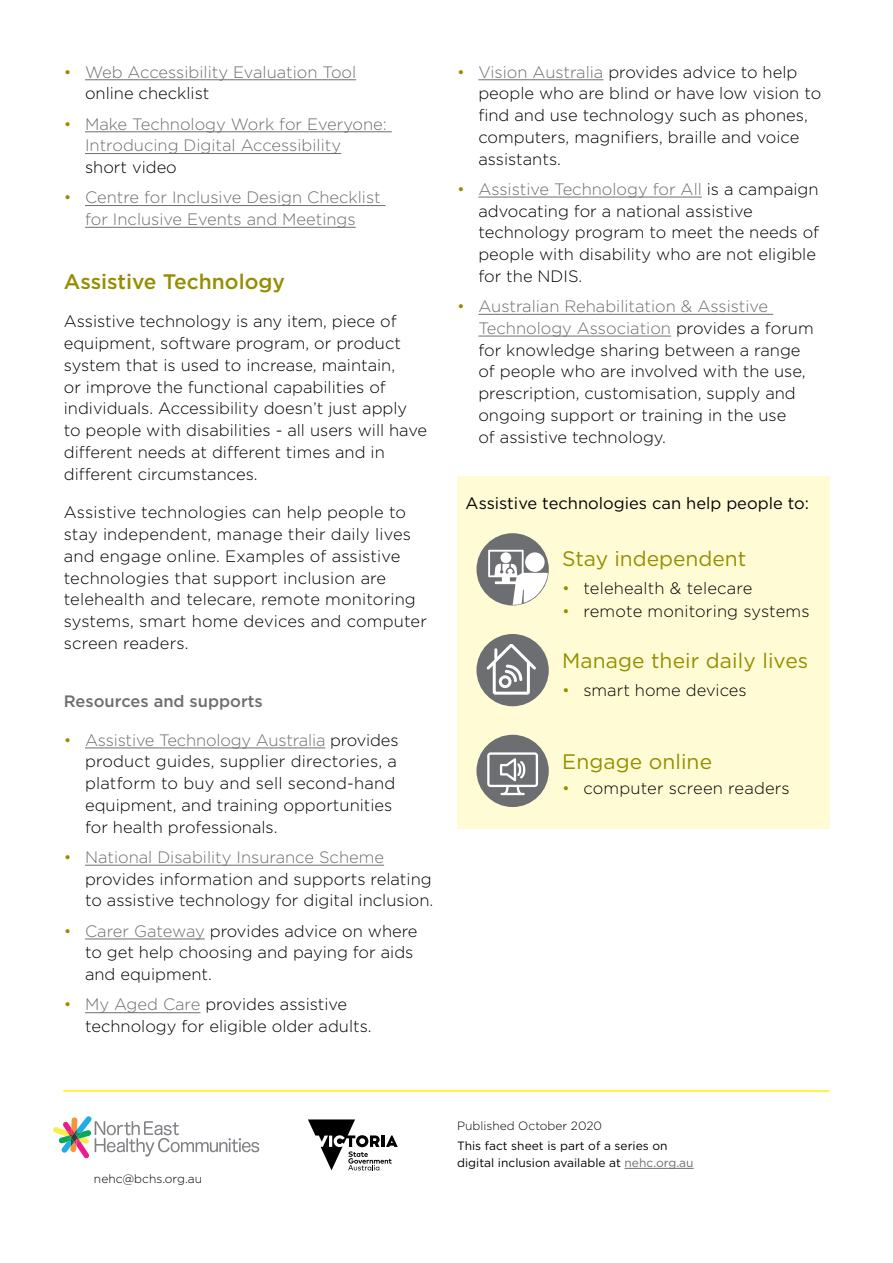
<style>
.page{position:relative;width:893px;height:1263px;background:#fff}
.page>*{position:absolute;margin:0;border:0;box-sizing:border-box;transform-origin:0 0}
.t1{font:21px "Gotham";letter-spacing:.005em;color:#968d00}
.t2{font:500 21px "Gotham";color:#968d00}
.t3{font:300 16.5px/21.8px "Gotham";color:#000}
.t4{font:300 16.5px/21.8px "Gotham";color:#6d6e71}
.t5{font:16.5px "Gotham";color:#000}
.t6{font:500 16.5px "Gotham";color:#6d6e71}
.t7{font:12px/16.5px "Gotham";color:#000}
.t8{font:300 12px "Gotham";color:#000}
.s1{color:#968d00}
.s2{color:#000}
.s3{color:#6d6e71}
</style>
<div class="page">
<svg style="left:53px;top:1116px;width:206px;height:42px"></svg>
<hr style="left:64px;top:1090px;width:765px;height:2px;background:#fff200">
<hr style="left:625px;top:1168px;width:69px;height:1px;background:#6d6e71">
<svg style="left:308px;top:1119px;width:90px;height:51px"></svg>
<hr style="left:478px;top:80px;width:125px;height:1px;background:#6d6e71">
<hr style="left:478px;top:197px;width:224px;height:1px;background:#6d6e71">
<hr style="left:478px;top:314px;width:295px;height:1px;background:#6d6e71">
<hr style="left:478px;top:336px;width:193px;height:1px;background:#6d6e71">
<hr style="left:85px;top:80px;width:271px;height:1px;background:#6d6e71">
<hr style="left:85px;top:132px;width:307px;height:1px;background:#6d6e71">
<hr style="left:85px;top:153px;width:256px;height:1px;background:#6d6e71">
<hr style="left:85px;top:205px;width:301px;height:1px;background:#6d6e71">
<hr style="left:85px;top:227px;width:271px;height:1px;background:#6d6e71">
<hr style="left:85px;top:748px;width:240px;height:1px;background:#6d6e71">
<hr style="left:85px;top:865px;width:299px;height:1px;background:#6d6e71">
<hr style="left:85px;top:939px;width:120px;height:1px;background:#6d6e71">
<hr style="left:85px;top:1012px;width:115px;height:1px;background:#6d6e71">
<div style="left:457px;top:476px;width:372px;height:353px;background:#fffcd5"></div>
<div style="left:476px;top:533px;width:73px;height:72px;background:#6d6e71;border-radius:50%"></div>
<div style="left:476px;top:735px;width:73px;height:72px;background:#6d6e71;border-radius:50%"></div>
<svg style="left:488px;top:550px;width:60px;height:55px"></svg>
<div style="left:525px;top:552px;width:20px;height:20px;background:#fff;border-radius:50%"></div>
<div style="left:500px;top:552px;width:11px;height:11px;background:#fff;border-radius:50%"></div>
<div style="left:476px;top:634px;width:73px;height:72px;background:#6d6e71;border-radius:50%"></div>
<svg style="left:484px;top:641px;width:55px;height:55px"></svg>
<svg style="left:487px;top:752px;width:51px;height:43px"></svg>
<p class="t4" style="left:85px;top:61px;width:273px;text-indent:-21px"><span class="s1">•</span> Web Accessibility Evaluation Tool <span class="s2">online checklist</span></p>
<p class="t4" style="left:85px;top:113px;width:303px;text-indent:-21px"><span class="s1">•</span> Make Technology Work for Everyone:<br>Introducing Digital Accessibility</p>
<p class="t3" style="left:85px;top:156px;width:93px">short video</p>
<p class="t4" style="left:64px;top:186px;width:318px;text-align:center"><span class="s1">•</span> Centre for Inclusive Design Checklist for Inclusive Events and Meetings</p>
<p class="t2" style="left:64px;top:269px;width:223px">Assistive Technology</p>
<p class="t3" style="left:64px;top:310px;width:365px">Assistive technology is any item, piece of equipment, software program, or product system that is used to increase, maintain,<br>or improve the functional capabilities of individuals. Accessibility doesn’t just apply to people with disabilities - all users will have different needs at different times and in different circumstances.</p>
<p class="t3" style="left:64px;top:501px;width:365px">Assistive technologies can help people to stay independent, manage their daily lives and engage online. Examples of assistive technologies that support inclusion are telehealth and telecare, remote monitoring systems, smart home devices and computer screen readers.</p>
<p class="t6" style="left:64px;top:692px;width:201px">Resources and supports</p>
<p class="t3" style="left:85px;top:729px;width:315px;text-indent:-21px"><span class="s1">•</span> <span class="s3">Assistive Technology Australia</span> provides product guides, supplier directories, a platform to buy and sell second-hand equipment, and training opportunities for health professionals.</p>
<p class="t3" style="left:85px;top:846px;width:350px;text-indent:-21px"><span class="s1">•</span> <span class="s3">National Disability Insurance Scheme </span>provides information and supports relating to assistive technology for digital inclusion.</p>
<p class="t3" style="left:85px;top:920px;width:334px;text-indent:-21px"><span class="s1">•</span> <span class="s3">Carer Gateway</span> provides advice on where to get help choosing and paying for aids and equipment.</p>
<p class="t3" style="left:85px;top:993px;width:288px;text-indent:-21px"><span class="s1">•</span> <span class="s3">My Aged Care</span> provides assistive technology for eligible older adults.</p>
<p class="t3" style="left:478px;top:61px;width:344px;text-indent:-21px"><span class="s1">•</span> <span class="s3">Vision Australia</span> provides advice to help people who are blind or have low vision to find and use technology such as phones, computers, magnifiers, braille and voice assistants.</p>
<p class="t3" style="left:478px;top:178px;width:342px;text-indent:-21px"><span class="s1">•</span> <span class="s3">Assistive Technology for All</span> is a campaign advocating for a national assistive technology program to meet the needs of people with disability who are not eligible for the NDIS.</p>
<p class="t3" style="left:478px;top:295px;width:337px;text-indent:-21px"><span class="s1">•</span> <span class="s3">Australian Rehabilitation &amp; Assistive Technology Association</span> provides a forum for knowledge sharing between a range of people who are involved with the use, prescription, customisation, supply and ongoing support or training in the use<br>of assistive technology.</p>
<p class="t5" style="left:466px;top:494px;width:345px">Assistive technologies can help people to:</p>
<p class="t1" style="left:562px;top:547px;width:186px">Stay independent</p>
<p class="t3" style="left:562px;top:577px;width:192px"><span class="s1">•</span> telehealth &amp; telecare</p>
<p class="t3" style="left:562px;top:600px;width:249px"><span class="s1">•</span> remote monitoring systems</p>
<p class="t1" style="left:562px;top:648px;width:248px">Manage their daily lives</p>
<p class="t3" style="left:562px;top:679px;width:186px"><span class="s1">•</span> smart home devices</p>
<p class="t1" style="left:562px;top:750px;width:151px">Engage online</p>
<p class="t3" style="left:562px;top:777px;width:229px"><span class="s1">•</span> computer screen readers</p>
<p class="t8" style="left:94px;top:1172px;width:110px">nehc@bchs.org.au</p>
<p class="t8" style="left:457px;top:1119px;width:146px">Published October 2020</p>
<p class="t7" style="left:457px;top:1137px;width:238px">This fact sheet is part of a series on digital inclusion available at <span class="s3">nehc.org.au</span></p>
</div>
